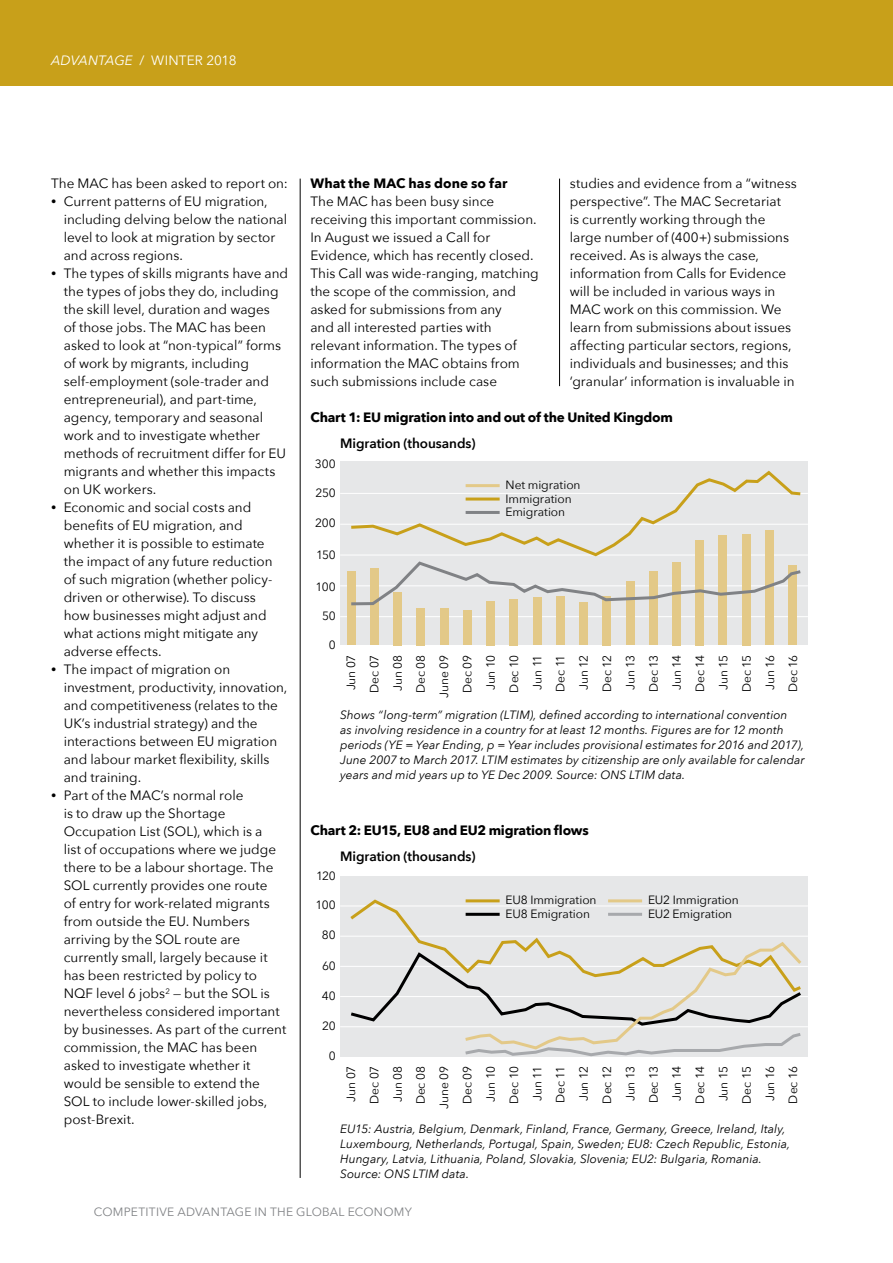
<style>
.page{position:relative;width:893px;height:1263px;background:#fff}
.page>*{position:absolute;margin:0;border:0;box-sizing:border-box;transform-origin:0 0}
.t1{font:13.5px/18px "Avenir Next";color:#000}
.t2{font:700 13.5px "Avenir Next";letter-spacing:-.015em;color:#000}
.t3{font:600 13.5px "Avenir Next";letter-spacing:-.005em;color:#000}
.t4{font:700 13.5px "Avenir Next";letter-spacing:.005em;color:#000}
.t5{font:13.5px "Avenir Next";letter-spacing:-.005em;color:#fff}
.t6{font:italic 12px/15px "Avenir Next";letter-spacing:.005em;color:#000}
.t7{font:12px/23.2px "Avenir Next";letter-spacing:-.01em;color:#000}
.t8{font:12px "Avenir Next";letter-spacing:.02em;color:#808285}
.s1{font-style:italic}
.s2{font-size:10.5px}
</style>
<div class="page">
<div style="left:0;top:0;width:893px;height:85px;background:#c8a01a"></div>
<hr style="left:559px;top:179px;width:1px;height:207px;background:#000">
<div style="left:340px;top:461px;width:468px;height:184px;background:#e6e7e8"></div>
<hr style="left:340px;top:493px;width:468px;height:1px;background:#fff">
<hr style="left:340px;top:524px;width:468px;height:1px;background:#fff">
<hr style="left:340px;top:555px;width:468px;height:1px;background:#fff">
<hr style="left:340px;top:585px;width:468px;height:1px;background:#fff">
<hr style="left:340px;top:616px;width:468px;height:1px;background:#fff">
<div style="left:347px;top:572px;width:8px;height:73px;background:#e3c988"></div>
<div style="left:370px;top:568px;width:9px;height:77px;background:#e3c988"></div>
<div style="left:393px;top:592px;width:9px;height:53px;background:#e3c988"></div>
<div style="left:417px;top:608px;width:8px;height:37px;background:#e3c988"></div>
<div style="left:440px;top:608px;width:8px;height:37px;background:#e3c988"></div>
<div style="left:463px;top:610px;width:9px;height:35px;background:#e3c988"></div>
<div style="left:486px;top:601px;width:9px;height:44px;background:#e3c988"></div>
<div style="left:510px;top:599px;width:8px;height:46px;background:#e3c988"></div>
<div style="left:533px;top:598px;width:8px;height:47px;background:#e3c988"></div>
<div style="left:556px;top:596px;width:9px;height:49px;background:#e3c988"></div>
<div style="left:579px;top:603px;width:9px;height:42px;background:#e3c988"></div>
<div style="left:602px;top:596px;width:9px;height:49px;background:#e3c988"></div>
<div style="left:626px;top:581px;width:8px;height:64px;background:#e3c988"></div>
<div style="left:649px;top:571px;width:8px;height:74px;background:#e3c988"></div>
<div style="left:672px;top:562px;width:9px;height:83px;background:#e3c988"></div>
<div style="left:695px;top:540px;width:9px;height:105px;background:#e3c988"></div>
<div style="left:719px;top:535px;width:8px;height:110px;background:#e3c988"></div>
<div style="left:742px;top:534px;width:8px;height:111px;background:#e3c988"></div>
<div style="left:765px;top:530px;width:9px;height:115px;background:#e3c988"></div>
<div style="left:788px;top:565px;width:9px;height:80px;background:#e3c988"></div>
<svg style="left:348px;top:470px;width:456px;height:137px"></svg>
<hr style="left:466px;top:484px;width:34px;height:3px;background:#e3c988">
<hr style="left:466px;top:497px;width:34px;height:3px;background:#c8a01a">
<hr style="left:466px;top:511px;width:34px;height:3px;background:#808285">
<hr style="left:300px;top:179px;width:1px;height:999px;background:#000">
<div style="left:340px;top:876px;width:468px;height:180px;background:#e6e7e8"></div>
<hr style="left:340px;top:905px;width:468px;height:1px;background:#fff">
<hr style="left:340px;top:936px;width:468px;height:1px;background:#fff">
<hr style="left:340px;top:966px;width:468px;height:1px;background:#fff">
<hr style="left:340px;top:996px;width:468px;height:1px;background:#fff">
<hr style="left:340px;top:1026px;width:468px;height:1px;background:#fff">
<svg style="left:347px;top:899px;width:457px;height:158px"></svg>
<hr style="left:466px;top:899px;width:34px;height:3px;background:#c8a01a">
<hr style="left:608px;top:899px;width:34px;height:3px;background:#e3c988">
<hr style="left:466px;top:913px;width:34px;height:3px;background:#000">
<hr style="left:608px;top:913px;width:34px;height:3px;background:#a7a9ac">
<p class="t5" style="left:51px;top:49px;width:187px"><span class="s1">advantage</span> / WINTER 2018</p>
<p class="t1" style="left:51px;top:174px;width:238px">The MAC has been asked to report on:</p>
<p class="t1" style="left:64px;top:192px;width:225px;text-indent:-13px"><span class="s2">•</span> Current patterns of EU migration, including delving below the national level to look at migration by sector and across regions.</p>
<p class="t1" style="left:64px;top:264px;width:226px;text-indent:-13px"><span class="s2">•</span> The types of skills migrants have and the types of jobs they do, including the skill level, duration and wages<br>of those jobs. The MAC has been asked to look at “non-typical” forms of work by migrants, including self-employment (sole-trader and entrepreneurial), and part-time, agency, temporary and seasonal work and to investigate whether methods of recruitment differ for EU migrants and whether this impacts on UK workers.</p>
<p class="t1" style="left:64px;top:498px;width:210px;text-indent:-13px"><span class="s2">•</span> Economic and social costs and benefits of EU migration, and whether it is possible to estimate the impact of any future reduction of such migration (whether policy&shy;driven or otherwise). To discuss how businesses might adjust and what actions might mitigate any adverse effects.</p>
<p class="t1" style="left:64px;top:660px;width:225px;text-indent:-13px"><span class="s2">•</span> The impact of migration on investment, productivity, innovation, and competitiveness (relates to the<br>UK’s industrial strategy) and the interactions between EU migration and labour market flexibility, skills and training.</p>
<p class="t1" style="left:64px;top:786px;width:224px;text-indent:-13px"><span class="s2">•</span> Part of the MAC’s normal role<br>is to draw up the Shortage<br>Occupation List (SO L), which is a<br>list of occupations where we judge there to be a labour shortage. The<br>SO L currently provides one route<br>of entry for work-related migrants from outside the EU. N umbers arriving by the SO L route are currently small, largely because it has been restricted by policy to<br>NQF level 6 jobs<sup>2</sup> — but the SOL is nevertheless considered important by businesses. As part of the current commission, the MAC has been asked to investigate whether it would be sensible to extend the<br>SOL to include lower-skilled jobs, post-Brexit.</p>
<p class="t4" style="left:310px;top:172px;width:199px">What the MAC has done so far</p>
<p class="t1" style="left:310px;top:192px;width:230px">The MAC has been busy since receiving this important commission.<br>I n August we issued a Call for<br>Evidence, which has recently closed.<br>This Call was wide-ranging, matching the scope of the commission, and asked for submissions from any<br>and all interested parties with relevant information. The types of information the MAC obtains from such submissions include case</p>
<p class="t1" style="left:570px;top:174px;width:229px">studies and evidence from a “witness perspective”. The MAC Secretariat<br>is currently working through the large number of (400+) submissions received. As is always the case, information from Calls for Evidence will be included in various ways in MAC work on this commission. We learn from submissions about issues affecting particular sectors, regions, individuals and businesses; and this ‘granular’ information is invaluable in</p>
<p class="t2" style="left:310px;top:406px;width:364px">Chart 1: EU migration into and out of the United Kingdom</p>
<p class="t3" style="left:340px;top:431px;width:137px">Migration (thousands)</p>
<p class="t7" style="left:315px;top:451px;width:23px">300</p>
<p class="t7" style="left:315px;top:480px;width:22px">250</p>
<p class="t7" style="left:315px;top:511px;width:22px">200</p>
<p class="t7" style="left:316px;top:543px;width:21px">150</p>
<p class="t7" style="left:315px;top:575px;width:22px">100</p>
<p class="t7" style="left:322px;top:604px;width:15px">50</p>
<p class="t7" style="left:329px;top:632px;width:8px">0</p>
<p class="t7" style="left:506px;top:478px;width:77px;line-height:13.5px">Net migration<br>I mmigration<br>Emigration</p>
<p class="t7" style="left:339px;top:698px;width:44px;text-align:right;rotate:-90deg">Jun 07<br>Dec 07<br>Jun 08<br>Dec 08<br>June 09<br>Dec 09<br>Jun 10<br>Dec 10<br>Jun 11<br>Dec 11<br>Jun 12<br>Dec 12<br>Jun 13<br>Dec 13<br>Jun 14<br>Dec 14<br>Jun 15<br>Dec 15<br>Jun 16<br>Dec 16</p>
<p class="t6" style="left:340px;top:706px;width:466px">Shows “long-term” migration (LTIM), defined according to international convention<br>as involving residence in a country for at least 12 months. Figures are for 12 month periods (YE = Year Ending, p = Year includes provisional estimates for 2016 and 2017), June 2007 to March 2017. LTIM estimates by citizenship are only available for calendar years and mid years up to YE Dec 2009. Source: ONS LTIM data.</p>
<p class="t2" style="left:310px;top:819px;width:280px">Chart 2: EU15, EU8 and EU2 migration flows</p>
<p class="t3" style="left:340px;top:844px;width:137px">Migration (thousands)</p>
<p class="t7" style="left:316px;top:864px;width:21px">120</p>
<p class="t7" style="left:315px;top:893px;width:22px">100</p>
<p class="t7" style="left:322px;top:923px;width:15px">80</p>
<p class="t7" style="left:322px;top:953px;width:15px">60</p>
<p class="t7" style="left:322px;top:983px;width:15px">40</p>
<p class="t7" style="left:322px;top:1014px;width:15px">20</p>
<p class="t7" style="left:329px;top:1044px;width:8px">0</p>
<p class="t7" style="left:506px;top:893px;width:93px;line-height:13.5px">EU8 I mmigration<br>EU8 Emigration</p>
<p class="t7" style="left:648px;top:893px;width:92px;line-height:13.5px">EU2 I mmigration<br>EU2 Emigration</p>
<p class="t7" style="left:339px;top:1109px;width:44px;text-align:right;rotate:-90deg">Jun 07<br>Dec 07<br>Jun 08<br>Dec 08<br>June 09<br>Dec 09<br>Jun 10<br>Dec 10<br>Jun 11<br>Dec 11<br>Jun 12<br>Dec 12<br>Jun 13<br>Dec 13<br>Jun 14<br>Dec 14<br>Jun 15<br>Dec 15<br>Jun 16<br>Dec 16</p>
<p class="t6" style="left:340px;top:1120px;width:451px">EU15: Austria, Belgium, Denmark, Finland, France, Germany, Greece, Ireland, Italy, Luxembourg, Netherlands, Portugal, Spain, Sweden; EU8: Czech Republic, Estonia, Hungary, Latvia, Lithuania, Poland, Slovakia, Slovenia; EU2: Bulgaria, Romania.<br>Source: ONS LTIM data.</p>
<p class="t8" style="left:94px;top:1202px;width:320px">competitive advantage in the global economy</p>
</div>
